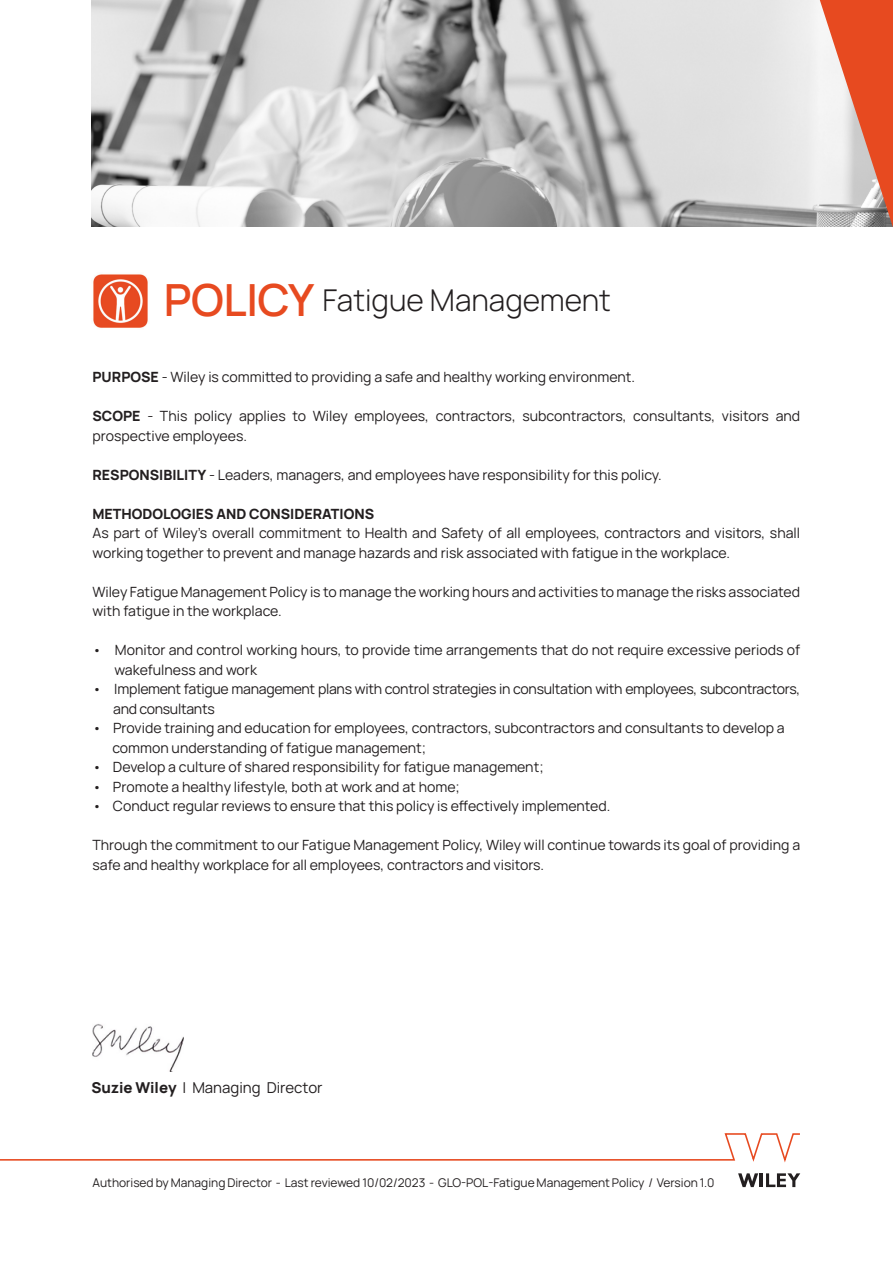
<style>
.page{position:relative;width:893px;height:1263px;background:#fff}
.page>*{position:absolute;margin:0;border:0;box-sizing:border-box;transform-origin:0 0}
.t1{font:600 44.25px "Manrope";letter-spacing:-.01em;color:#e74a20}
.t2{font:300 30px "Manrope";color:#231f20}
.t3{font:15px "Manrope";color:#231f20}
.t4{font:14.1px/19.5px "Manrope";color:#231f20}
.t5{font:14.1px/19.5px "Manrope";letter-spacing:-.02em;color:#231f20}
.t6{font:800 14.1px "Manrope";color:#231f20}
.t7{font:12px "Manrope";color:#231f20}
.s1{font-weight:800}
.s2{color:#fff}
</style>
<div class="page">
<img style="left:91px;top:0;width:729px;height:227px">
<svg style="left:820px;top:0;width:73px;height:227px"></svg>
<svg style="left:0;top:1133px;width:800px;height:30px"></svg>
<hr style="left:760px;top:1173px;width:3px;height:14px;background:#231f20">
<svg style="left:766px;top:1173px;width:34px;height:14px"></svg>
<svg style="left:738px;top:1173px;width:20px;height:14px"></svg>
<img style="left:93px;top:274px;width:55px;height:54px">
<img style="left:93px;top:1024px;width:91px;height:47px">
<p class="t1" style="left:164px;top:269px;width:152px">POLICY</p>
<p class="t2" style="left:323px;top:279px;width:290px">Fatigue Management</p>
<p class="t4" style="left:92px;top:367px;width:544px"><span class="s1">PURPOSE</span> - Wiley is committed to providing a safe and healthy working environment.</p>
<p class="t4" style="left:92px;top:406px;width:709px"><span class="s1">SCOPE</span> - This policy applies to Wiley employees, contractors, subcontractors, consultants, visitors and prospective employees.</p>
<p class="t4" style="left:92px;top:464px;width:571px"><span class="s1">RESPONSIBILITY</span> - Leaders, managers, and employees have responsibility for this policy.</p>
<p class="t6" style="left:92px;top:504px;width:283px">METHODOLOGIES AND CONSIDERATIONS</p>
<p class="t4" style="left:92px;top:523px;width:709px">As part of Wiley’s overall commitment to Health and Safety of all employees, contractors and visitors, shall working together to prevent and manage hazards and risk associated with fatigue in the workplace.</p>
<p class="t4" style="left:92px;top:581px;width:709px">Wiley Fatigue Management Policy is to manage the working hours and activities to manage the risks associated with fatigue in the workplace.</p>
<p class="t4" style="left:92px;top:640px;width:709px">• Monitor and control working hours, to provide time arrangements that do not require excessive periods of <span class="s2">.....</span>wakefulness and work</p>
<p class="t5" style="left:92px;top:679px;width:709px">• Implement fatigue management plans with control strategies in consultation with employees, subcontractors, <span class="s2">.....</span>and consultants</p>
<p class="t4" style="left:92px;top:718px;width:694px">• Provide training and education for employees, contractors, subcontractors and consultants to develop a</p>
<p class="t4" style="left:95px;top:737px;width:333px"><span class="s2">.....</span>common understanding of fatigue management;</p>
<p class="t4" style="left:92px;top:757px;width:453px">• Develop a culture of shared responsibility for fatigue management;</p>
<p class="t4" style="left:92px;top:776px;width:369px">• Promote a healthy lifestyle, both at work and at home;</p>
<p class="t4" style="left:92px;top:796px;width:519px">• Conduct regular reviews to ensure that this policy is effectively implemented.</p>
<p class="t4" style="left:92px;top:835px;width:709px">Through the commitment to our Fatigue Management Policy, Wiley will continue towards its goal of providing a safe and healthy workplace for all employees, contractors and visitors.</p>
<p class="t3" style="left:91px;top:1077px;width:233px"><span class="s1">Suzie Wiley</span> | Managing Director</p>
<p class="t7" style="left:92px;top:1174px;width:623px">Authorised by Managing Director - Last reviewed 10/02/2023 - GLO-POL-Fatigue Management Policy / Version 1.0</p>
</div>
